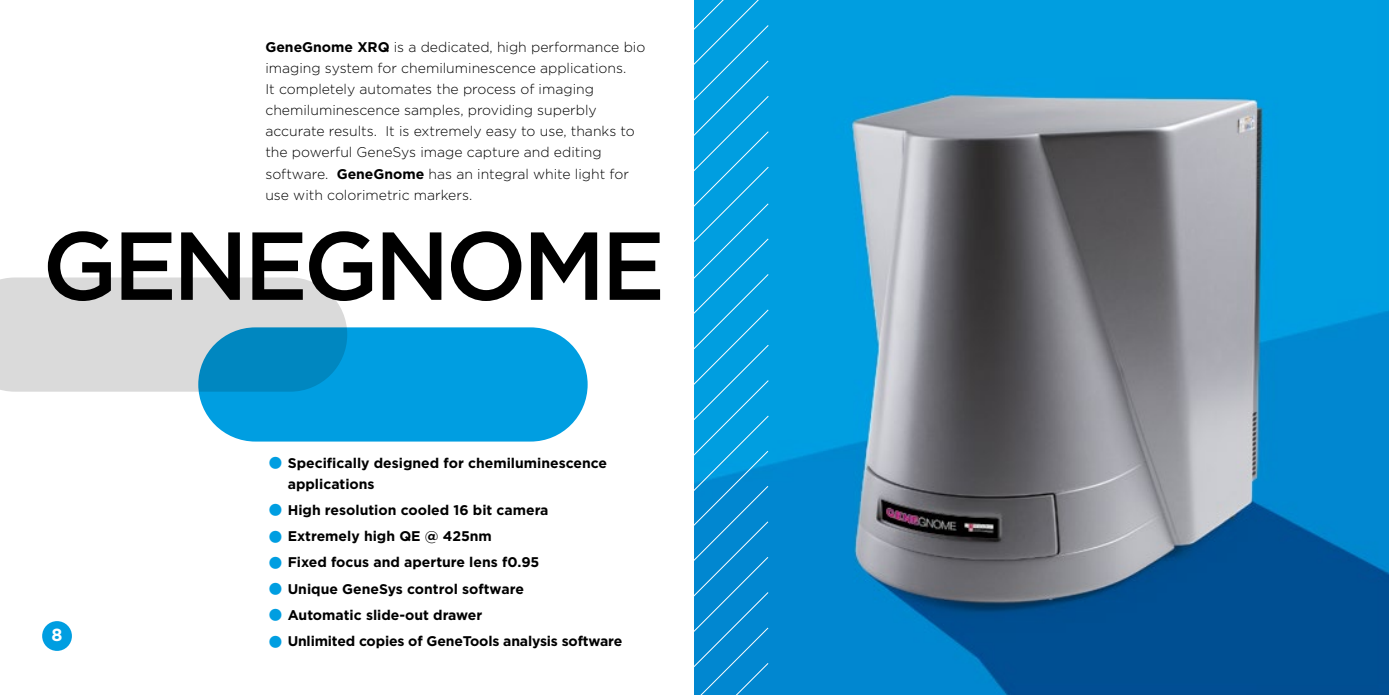
<style>
.page{position:relative;width:1389px;height:695px;background:#fff}
.page>*{position:absolute;margin:0;border:0;box-sizing:border-box;transform-origin:0 0}
.t1{font:500 96.25px "Gotham";letter-spacing:-.05em;color:#000}
.t2{font:700 17.5px "Gotham";color:#fff}
.t3{font:300 14px/21px "Gotham";color:#000}
.t4{font:700 14px/21px "Gotham";color:#000}
.s1{font-weight:700}
.s2{font-size:40.25px;color:#009ee1}
</style>
<div class="page">
<img style="left:770px;top:0;width:619px;height:694px">
<svg style="left:694px;top:0;width:76px;height:694px"></svg>
<div style="left:198px;top:327px;width:390px;height:114px;background:#009ee1;border-radius:57px"></div>
<svg style="left:0;top:277px;width:347px;height:114px;fill:#dadada"></svg>
<div style="left:42px;top:621px;width:30px;height:29px;background:#009ee1;border-radius:50%"></div>
<p class="t3" style="left:265px;top:37px;width:381px"><span class="s1">GeneGnome XRQ</span> is a dedicated, high performance bio imaging system for chemiluminescence applications.<br>It completely automates the process of imaging chemiluminescence samples, providing superbly accurate results. It is extremely easy to use, thanks to the powerful GeneSys image capture and editing software. <span class="s1">GeneGnome</span> has an integral white light for use with colorimetric markers.</p>
<h1 class="t1" style="left:42px;top:211px;width:625px">GENEGNOME</h1>
<p class="t2" style="left:52px;top:625px;width:13px">8</p>
<p class="t4" style="left:288px;top:451px;width:321px;text-indent:-22px"><span class="s2">•</span> Specifically designed for chemiluminescence applications</p>
<p class="t4" style="left:265px;top:499px;width:285px"><span class="s2">•</span> High resolution cooled 16 bit camera</p>
<p class="t4" style="left:265px;top:525px;width:228px"><span class="s2">•</span> Extremely high QE @ 425nm</p>
<p class="t4" style="left:265px;top:551px;width:275px"><span class="s2">•</span> Fixed focus and aperture lens f0.95</p>
<p class="t4" style="left:265px;top:577px;width:260px"><span class="s2">•</span> Unique GeneSys control software</p>
<p class="t4" style="left:265px;top:604px;width:218px"><span class="s2">•</span> Automatic slide-out drawer</p>
<p class="t4" style="left:265px;top:630px;width:358px"><span class="s2">•</span> Unlimited copies of GeneTools analysis software</p>
</div>
